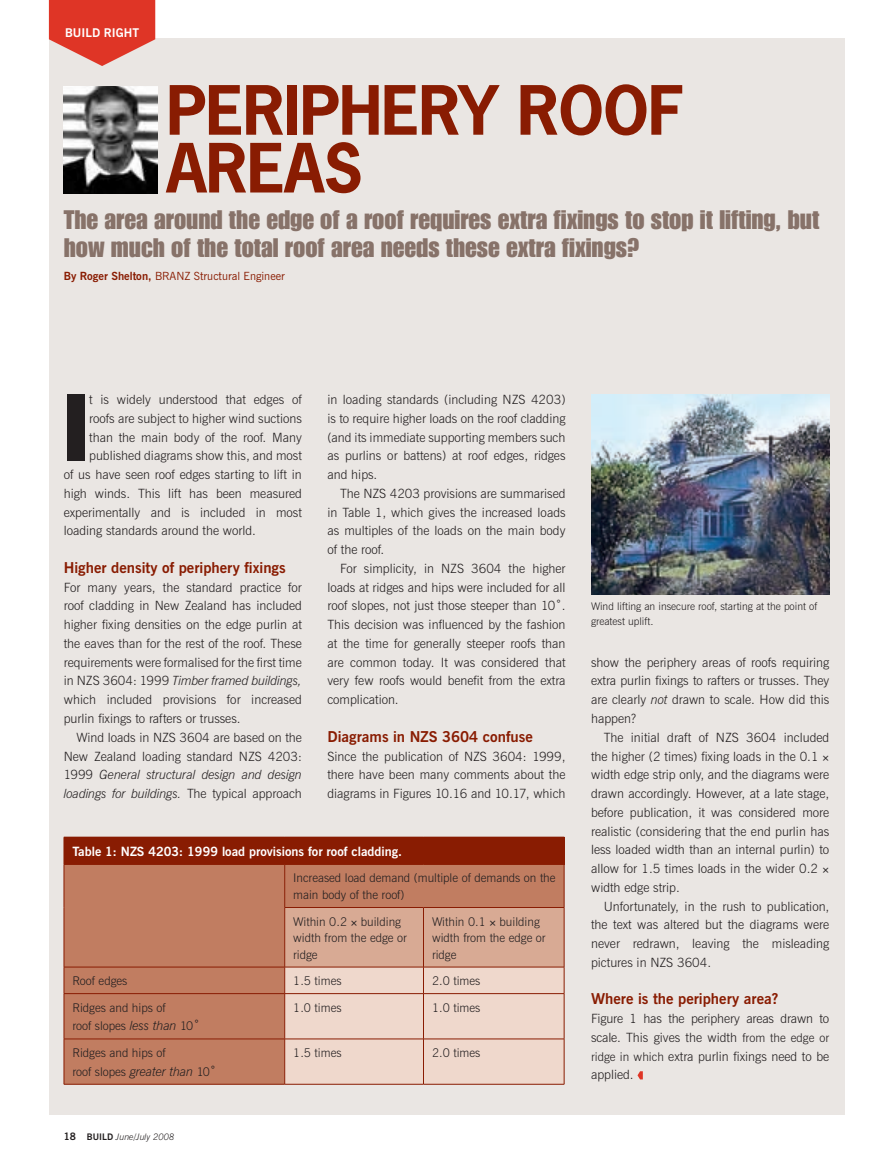
<style>
.page{position:relative;width:893px;height:1170px;background:#fff}
.page>*{position:absolute;margin:0;border:0;box-sizing:border-box;transform-origin:0 0}
.t1{font:83.85px "Impact";color:#231f20}
.t2{font:700 63.75px/57.8px "News Gothic Std";letter-spacing:-.015em;color:#891c02}
.t3{font:26.25px/27.8px "Impact LT";color:#877269}
.t4{font:700 15px "News Gothic BT";color:#891c02}
.t5{font:12.75px/18.8px "News Gothic A Lt BT";color:#231f20;text-align:justify}
.t6{font:700 12.75px "News Gothic BT";color:#fff}
.t7{font:12px/16.5px "News Gothic A Lt BT";color:#231f20}
.t8{font:700 12px "News Gothic BT";color:#fff}
.t9{font:11.25px "News Gothic BT";color:#891c02}
.t10{font:10.5px/15px "News Gothic A Lt BT";color:#231f20}
.t11{font:700 10.2px "News Gothic BT";color:#231f20}
.t12{font:italic 9px "News Gothic A Lt BT";color:#231f20}
.s1{font-weight:700}
.s2{font-style:italic}
.s3{font-style:italic;font-size:12.75px}
.s4{font-size:12.75px}
.s5{font-family:"News Gothic BT";font-weight:700;font-style:normal}
.s6{font-size:12px}
</style>
<div class="page">
<div style="left:49px;top:38px;width:795px;height:1076px;background:#eae6e3"></div>
<svg style="left:637px;top:1071px;width:6px;height:8px"></svg>
<svg style="left:49px;top:0;width:106px;height:66px"></svg>
<img style="left:64px;top:86px;width:94px;height:108px">
<hr style="left:64px;top:836px;width:221px;height:1px;background:#891c02">
<hr style="left:285px;top:836px;width:138px;height:1px;background:#891c02">
<hr style="left:423px;top:836px;width:141px;height:1px;background:#891c02">
<img style="left:591px;top:394px;width:239px;height:200px">
<svg style="left:64px;top:837px;width:501px;height:247px;background:#c88d76"></svg>
<p class="t8" style="left:65px;top:26px;width:76px">BUILD RIGHT</p>
<h2 class="t2" style="left:166px;top:81px;width:519px">PERIPHERY ROOF<br>AREAS</h2>
<h3 class="t3" style="left:64px;top:205px;width:757px">The area around the edge of a roof requires extra fixings to stop it lifting, but how much of the total roof area needs these extra fixings?</h3>
<p class="t9" style="left:64px;top:269px;width:222px"><span class="s1">By Roger Shelton,</span> BRANZ Structural Engineer</p>
<h1 class="t1" style="left:64px;top:375px;width:26px">I</h1>
<p class="t5" style="left:89px;top:390px;width:214px">t is widely understood that edges of</p>
<p class="t5" style="left:89px;top:409px;width:214px">roofs are subject to higher wind suctions</p>
<p class="t5" style="left:89px;top:427px;width:214px">than the main body of the roof. Many</p>
<p class="t5" style="left:89px;top:446px;width:214px">published diagrams show this, and most</p>
<p class="t5" style="left:64px;top:465px;width:240px">of us have seen roof edges starting to lift in</p>
<p class="t5" style="left:64px;top:484px;width:240px">high winds. This lift has been measured</p>
<p class="t5" style="left:64px;top:502px;width:240px">experimentally and is included in most</p>
<p class="t5" style="left:64px;top:521px;width:194px">loading standards around the world.</p>
<p class="t4" style="left:64px;top:558px;width:223px">Higher density of periphery fixings</p>
<p class="t5" style="left:64px;top:577px;width:240px">For many years, the standard practice for roof cladding in New Zealand has included higher fixing densities on the edge purlin at the eaves than for the rest of the roof. These requirements were formalised for the first time in NZS 3604: 1999 <span class="s2">Timber framed buildings, </span>which included provisions for increased purlin fixings to rafters or trusses.</p>
<p class="t5" style="left:64px;top:727px;width:240px;text-indent:13px">Wind loads in NZS 3604 are based on the New Zealand loading standard NZS 4203:<br>1999 <span class="s2">General structural design and design loadings for buildings.</span> The typical approach</p>
<p class="t5" style="left:327px;top:390px;width:240px">in loading standards (including NZS 4203) is to require higher loads on the roof cladding (and its immediate supporting members such as purlins or battens) at roof edges, ridges and hips.</p>
<p class="t5" style="left:327px;top:484px;width:240px;text-indent:13px">The NZS 4203 provisions are summarised in Table 1, which gives the increased loads as multiples of the loads on the main body of the roof.</p>
<p class="t5" style="left:327px;top:559px;width:240px;text-indent:13px">For simplicity, in NZS 3604 the higher loads at ridges and hips were included for all roof slopes, not just those steeper than 10˚.<br>This decision was influenced by the fashion at the time for generally steeper roofs than are common today. It was considered that very few roofs would benefit from the extra complication.</p>
<p class="t4" style="left:327px;top:727px;width:207px">Diagrams in NZS 3604 confuse</p>
<p class="t5" style="left:327px;top:746px;width:240px">Since the publication of NZS 3604: 1999, there have been many comments about the diagrams in Figures 10.16 and 10.17, which</p>
<p class="t6" style="left:72px;top:843px;width:123px">Table 1 : NZS 4203: 1999</p>
<p class="t6" style="left:222px;top:843px;width:181px">load provisions for roof cladding.</p>
<p class="t7" style="left:293px;top:869px;width:264px">Increased load demand (multiple of demands on the main body of the roof)</p>
<p class="t7" style="left:293px;top:912px;width:115px">Within 0.2 building width from the edge or ridge</p>
<p class="t7" style="left:432px;top:912px;width:115px">Within 0.1 building width from the edge or ridge</p>
<p class="t7" style="left:72px;top:972px;width:56px">Roof edges</p>
<p class="t7" style="left:293px;top:972px;width:50px">1.5 times</p>
<p class="t7" style="left:432px;top:972px;width:50px">2.0 times</p>
<p class="t7" style="left:72px;top:997px;width:129px;line-height:18.8px">Ridges and hips of<br>roof slopes <span class="s3">less than</span> 10<span class="s4">˚</span></p>
<p class="t7" style="left:293px;top:999px;width:50px">1.0 times</p>
<p class="t7" style="left:432px;top:999px;width:50px">1.0 times</p>
<p class="t7" style="left:72px;top:1043px;width:145px;line-height:18.8px">Ridges and hips of<br>roof slopes <span class="s3">greater than</span> 10<span class="s4">˚</span></p>
<p class="t7" style="left:293px;top:1044px;width:50px">1.5 times</p>
<p class="t7" style="left:432px;top:1044px;width:50px">2.0 times</p>
<p class="t11" style="left:64px;top:1129px;width:7px">18</p>
<p class="t12" style="left:87px;top:1131px;width:89px"><span class="s5">BUILD</span> June/July 2008</p>
<p class="t10" style="left:591px;top:599px;width:228px">Wind lifting an insecure roof, starting at the point of greatest uplift.</p>
<p class="t5" style="left:591px;top:652px;width:240px">show the periphery areas of roofs requiring extra purlin fixings to rafters or trusses. They are clearly <span class="s2">not</span> drawn to scale. How did this happen?</p>
<p class="t5" style="left:591px;top:727px;width:240px;text-align:left;text-indent:13px">The initial draft of NZS 3604 included the higher (2 times) fixing loads in the 0.1 width edge strip only, and the diagrams were drawn accordingly. However, at a late stage, before publication, it was considered more realistic (considering that the end purlin has less loaded width than an internal purlin) to allow for 1.5 times loads in the wider 0.2 width edge strip.</p>
<p class="t5" style="left:591px;top:896px;width:240px;text-indent:13px">Unfortunately, in the rush to publication, the text was altered but the diagrams were never redrawn, leaving the misleading pictures in NZS 3604.</p>
<p class="t4" style="left:591px;top:989px;width:189px">Where is the periphery area?</p>
<p class="t5" style="left:591px;top:1009px;width:240px">Figure 1 has the periphery areas drawn to scale. This gives the width <span class="s6">from the edge or ridge in which</span> extra purlin fixings need to be applied.</p>
</div>
